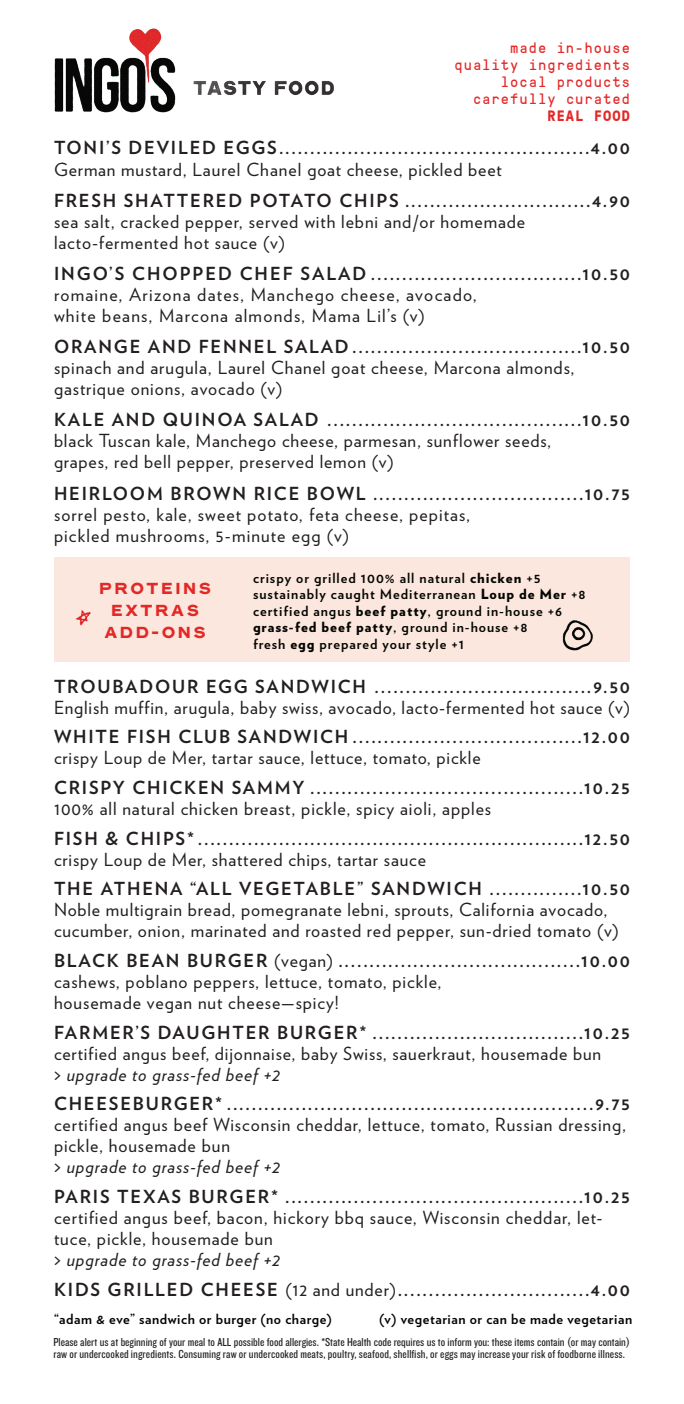
<style>
.page{position:relative;width:684px;height:1404px;background:#fff}
.page>*{position:absolute;margin:0;border:0;box-sizing:border-box;transform-origin:0 0}
.t1{font:18px/21px "Verlag";letter-spacing:.05em;color:#231f20}
.t2{font:700 18px "Verlag";letter-spacing:.1em;color:#231f20}
.t3{font:18px/21px "Verlag";letter-spacing:.07em;color:#231f20}
.t4{font:900 16px/22px "BN Hamburg Hand";letter-spacing:.2em;color:#e32827;text-align:center}
.t5{font:15px/17px "GT Pressura Mono";letter-spacing:.07em;color:#e32827;text-align:right}
.t6{font:700 15px "GT Pressura Mono";letter-spacing:.07em;color:#e32827}
.t7{font:700 14px/16.6px "Verlag";letter-spacing:.07em;color:#040503}
.t8{font:700 14px "Verlag";letter-spacing:.04em;color:#040503}
.t9{font:12px/12px "Knockout 29 Junior Ltweight";letter-spacing:.01em;color:#231f20}
.s1{font-weight:900}
.s2{font-weight:700}
.s3{font-style:italic}
.s4{font-weight:400}
</style>
<div class="page">
<img style="left:54px;top:28px;width:122px;height:85px">
<img style="left:193px;top:80px;width:141px;height:16px">
<div style="left:54px;top:557px;width:576px;height:105px;background:#fbe7dd"></div>
<img style="left:562px;top:620px;width:31px;height:31px">
<img style="left:76px;top:610px;width:15px;height:16px">
<p class="t5" style="left:454px;top:39px;width:177px">made in-house quality ingredients local products carefully curated</p>
<p class="t6" style="left:547px;top:105px;width:84px">REAL FOOD</p>
<p class="t2" style="left:54px;top:134px;width:578px">TONI’S DEVILED EGGS..................................................4.00</p>
<p class="t1" style="left:54px;top:158px;width:449px">German mustard, Laurel Chanel goat cheese, pickled beet</p>
<p class="t2" style="left:54px;top:187px;width:578px">FRESH SHATTERED POTATO CHIPS ..............................4.90</p>
<p class="t1" style="left:54px;top:210px;width:473px">sea salt, cracked pepper, served with lebni and/or homemade lacto-fermented hot sauce (v)</p>
<p class="t2" style="left:54px;top:260px;width:578px">INGO’S CHOPPED CHEF SALAD ..................................10.50</p>
<p class="t3" style="left:54px;top:283px;width:424px">romaine, Arizona dates, Manchego cheese, avocado, white beans, Marcona almonds, Mama Lil’s (v)</p>
<p class="t2" style="left:54px;top:333px;width:578px">ORANGE AND FENNEL SALAD.....................................10.50</p>
<p class="t1" style="left:54px;top:356px;width:522px">spinach and arugula, Laurel Chanel goat cheese, Marcona almonds, gastrique onions, avocado (v)</p>
<p class="t2" style="left:54px;top:406px;width:578px">KALE AND QUINOA SALAD .........................................10.50</p>
<p class="t1" style="left:54px;top:430px;width:499px">black Tuscan kale, Manchego cheese, parmesan, sunflower seeds, grapes, red bell pepper, preserved lemon (v)</p>
<p class="t2" style="left:54px;top:479px;width:578px">HEIRLOOM BROWN RICE BOWL ..................................10.75</p>
<p class="t1" style="left:54px;top:503px;width:418px">sorrel pesto, kale, sweet potato, feta cheese, pepitas, pickled mushrooms, 5-minute egg (v)</p>
<p class="t4" style="left:100px;top:578px;width:113px">PROTEINS<br>EXTRAS<br>ADD-ONS</p>
<p class="t7" style="left:253px;top:568px;width:334px">crispy or grilled 100% all natural <span class="s1">chicken</span> +5 sustainably caught Mediterranean <span class="s1">Loup de Mer</span> +8 certified angus <span class="s1">beef patty</span>, ground in-house +6 <span class="s1">grass-fed beef patty</span>, ground in-house +8<br>fresh <span class="s1">egg</span> prepared your style +1</p>
<p class="t2" style="left:54px;top:672px;width:578px">TROUBADOUR EGG SANDWICH ...................................9.50</p>
<p class="t1" style="left:54px;top:696px;width:578px">English muffin, arugula, baby swiss, avocado, lacto-fermented hot sauce (v)</p>
<p class="t2" style="left:54px;top:723px;width:578px">WHITE FISH CLUB SANDWICH .....................................12.00</p>
<p class="t1" style="left:54px;top:747px;width:428px">crispy Loup de Mer, tartar sauce, lettuce, tomato, pickle</p>
<p class="t2" style="left:54px;top:773px;width:578px">CRISPY CHICKEN SAMMY ............................................10.25</p>
<p class="t1" style="left:54px;top:797px;width:439px">100% all natural chicken breast, pickle, spicy aioli, apples</p>
<p class="t2" style="left:54px;top:824px;width:577px">FISH &amp; CHIPS*..............................................................12.50</p>
<p class="t1" style="left:54px;top:848px;width:373px">crispy Loup de Mer, shattered chips, tartar sauce</p>
<p class="t2" style="left:54px;top:875px;width:577px">THE ATHENA “ALL VEGETABLE” SANDWICH ...............10.50</p>
<p class="t1" style="left:54px;top:898px;width:566px">Noble multigrain bread, pomegranate lebni, sprouts, California avocado, cucumber, onion, marinated and roasted red pepper, sun-dried tomato (v)</p>
<p class="t1" style="left:54px;top:949px;width:577px"><span class="s2">BLACK BEAN BURGER</span> (vegan) <span class="s2">.......................................10.00 </span>cashews, poblano peppers, lettuce, tomato, pickle,<br>housemade vegan nut cheese—spicy!</p>
<p class="t2" style="left:54px;top:1018px;width:577px">FARMER’S DAUGHTER BURGER* ..................................10.25</p>
<p class="t1" style="left:54px;top:1042px;width:549px">certified angus beef, dijonnaise, baby Swiss, sauerkraut, housemade bun &gt; <span class="s3">upgrade to grass-fed beef +2</span></p>
<p class="t2" style="left:54px;top:1090px;width:578px">CHEESEBURGER* ...........................................................9.75</p>
<p class="t1" style="left:54px;top:1113px;width:574px">certified angus beef Wisconsin cheddar, lettuce, tomato, Russian dressing, pickle, housemade bun<br>&gt; <span class="s3">upgrade to grass-fed beef +2</span></p>
<p class="t2" style="left:54px;top:1182px;width:578px">PARIS TEXAS BURGER* ................................................10.25</p>
<p class="t1" style="left:54px;top:1206px;width:550px">certified angus beef, bacon, hickory bbq sauce, Wisconsin cheddar, let&shy;tuce, pickle, housemade bun<br>&gt; <span class="s3">upgrade to grass-fed beef +2</span></p>
<p class="t2" style="left:54px;top:1275px;width:578px">KIDS GRILLED CHEESE <span class="s4">(12 and under)</span>...............................4.00</p>
<p class="t9" style="left:53px;top:1335px;width:578px">Please alert us at beginning of your meal to ALL possible food allergies. *State Health code requires us to inform you: these items contain (or may contain) raw or undercooked ingredients. Consuming raw or undercooked meats, poultry, seafood, shellfish, or eggs may increase your risk of foodborne illness.</p>
<p class="t8" style="left:54px;top:1308px;width:280px">“adam &amp; eve” sandwich or burger (no charge)</p>
<p class="t8" style="left:379px;top:1308px;width:255px">(v) vegetarian or can be made vegetarian</p>
</div>
